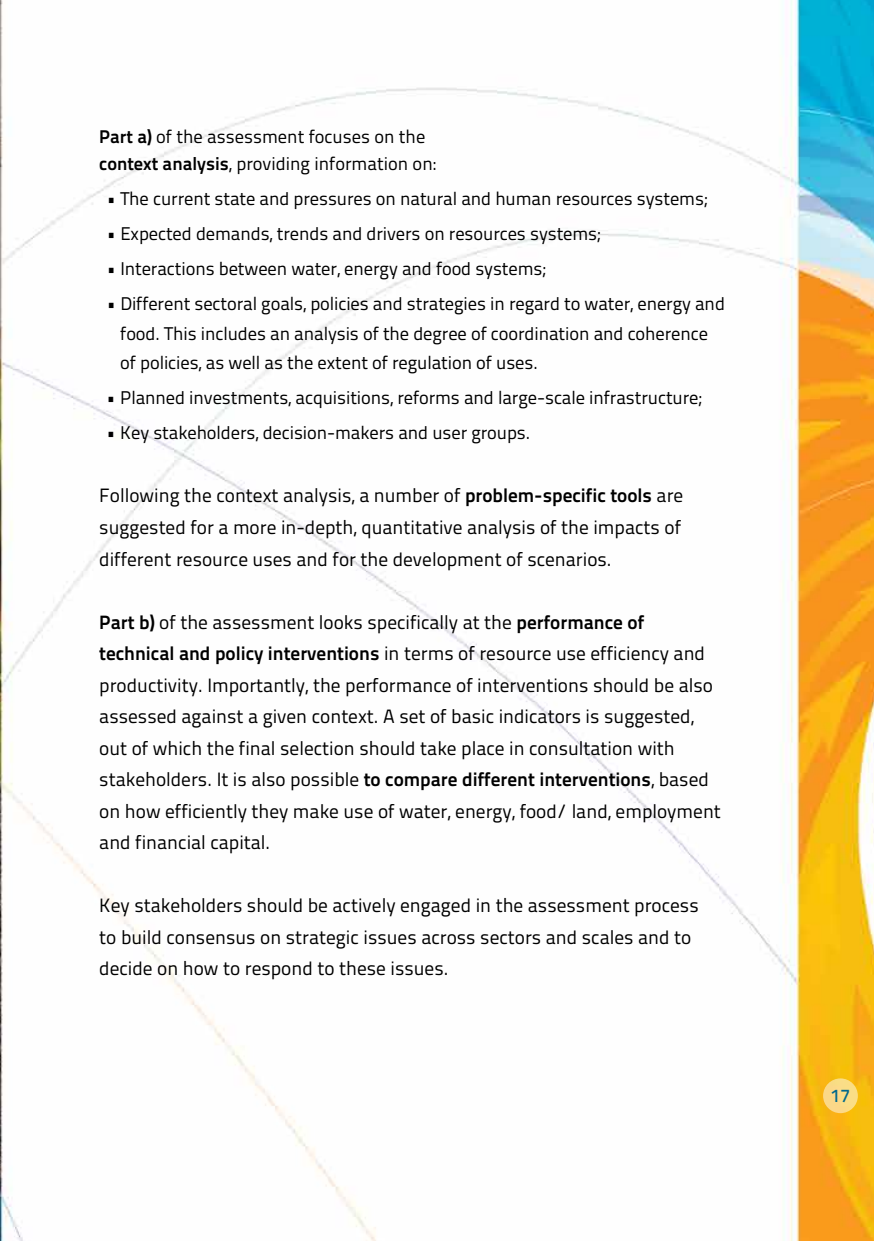
<style>
.page{position:relative;width:874px;height:1241px;background:#fff}
.page>*{position:absolute;margin:0;border:0;box-sizing:border-box;transform-origin:0 0}
.t1{font:19.25px/31.5px "Titillium Text 22 L";color:#000}
.t2{font:18.38px/29.8px "Titillium Text 22 L";letter-spacing:-.005em;color:#000}
.t3{font:500 18.38px "Titillium Text 22 L";color:#00688c}
.s1{font-weight:700}
</style>
<div class="page">
<img style="left:0;top:0;width:873px;height:1240px">
<div style="left:822px;top:1078px;width:35px;height:34px;background:#fbdb87;border-radius:50%"></div>
<p class="t2" style="left:99px;top:123px;width:338px;line-height:26.2px"><span class="s1">Part a)</span> of the assessment focuses on the <span class="s1">context analysis</span>, providing information on:</p>
<p class="t2" style="left:106px;top:182px;width:602px">• The current state and pressures on natural and human resources systems;</p>
<p class="t2" style="left:106px;top:217px;width:495px">• Expected demands, trends and drivers on resources systems;</p>
<p class="t2" style="left:106px;top:252px;width:441px">• Interactions between water, energy and food systems;</p>
<p class="t2" style="left:120px;top:287px;width:606px;text-indent:-14px">• Different sectoral goals, policies and strategies in regard to water, energy and food. This includes an analysis of the degree of coordination and coherence of policies, as well as the extent of regulation of uses.</p>
<p class="t2" style="left:106px;top:382px;width:597px">• Planned investments, acquisitions, reforms and large-scale infrastructure;</p>
<p class="t2" style="left:106px;top:417px;width:425px">• Key stakeholders, decision-makers and user groups.</p>
<p class="t1" style="left:99px;top:479px;width:585px;text-align:justify">Following the context analysis, a number of <span class="s1">problem-specific tools</span> are suggested for a more in-depth, quantitative analysis of the impacts of different resource uses and for the development of scenarios.</p>
<p class="t1" style="left:99px;top:605px;width:622px"><span class="s1">Part b)</span> of the assessment looks specifically at the <span class="s1">performance of technical and policy interventions</span> in terms of resource use efficiency and productivity. Importantly, the performance of interventions should be also assessed against a given context. A set of basic indicators is suggested, out of which the final selection should take place in consultation with stakeholders. It is also possible <span class="s1">to compare different interventions</span>, based on how efficiently they make use of water, energy, food/ land, employment and financial capital.</p>
<p class="t1" style="left:99px;top:888px;width:600px">Key stakeholders should be actively engaged in the assessment process to build consensus on strategic issues across sectors and scales and to decide on how to respond to these issues.</p>
<p class="t3" style="left:830px;top:1081px;width:21px">17</p>
</div>
